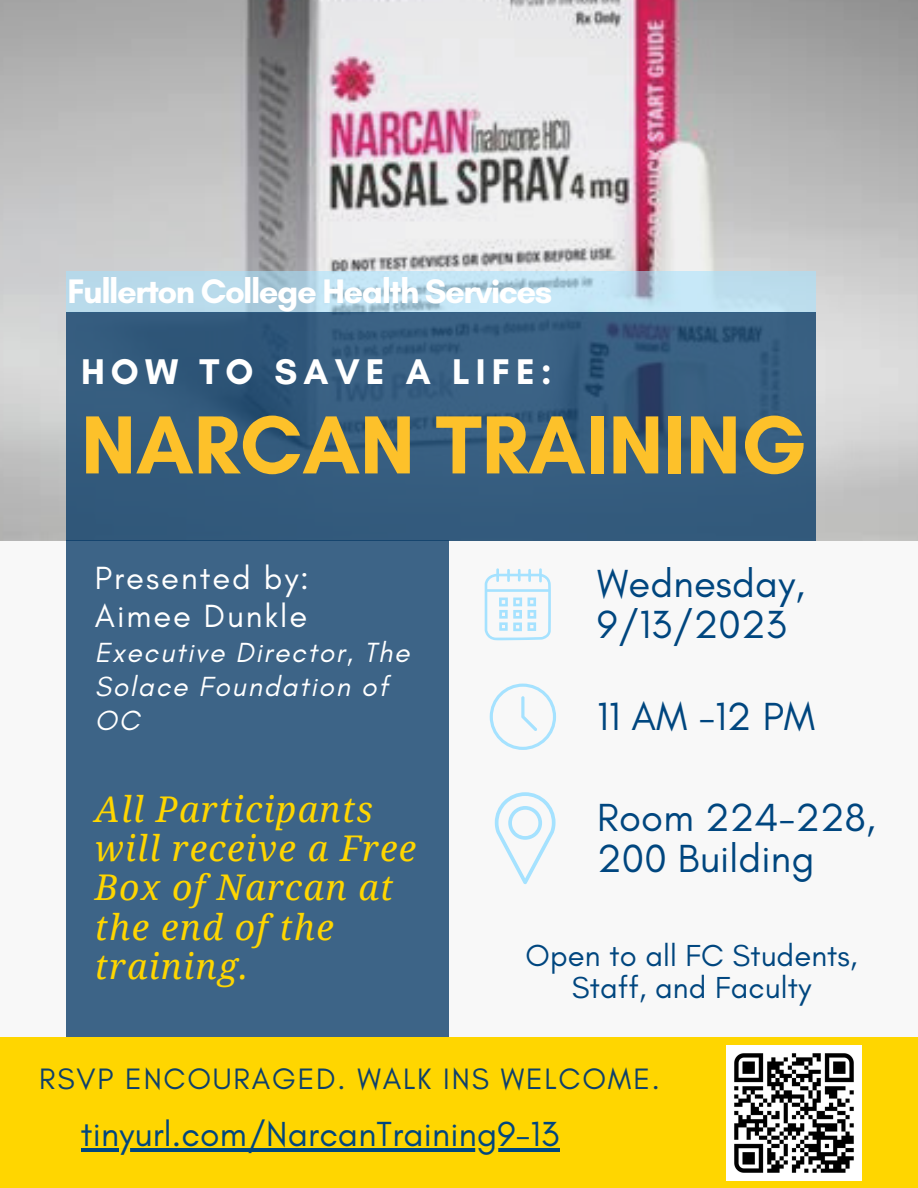
<style>
.page{position:relative;width:918px;height:1188px;background:#f8f8f8}
.page>*{position:absolute;margin:0;border:0;box-sizing:border-box;transform-origin:0 0}
.t1{font:700 83.85px "Glacial Indifference";color:#fdc12a}
.t2{font:39.9px "Glacial Indifference";letter-spacing:.005em;color:#00467f}
.t3{font:700 36.45px "Glacial Indifference";letter-spacing:.165em;color:#fff}
.t4{font:italic 35.4px/39.3px "Noto Serif";letter-spacing:.035em;color:#ffd600}
.t5{font:35.4px "Glacial Indifference";letter-spacing:.005em;color:#00467f}
.t6{font:700 34.65px "Glacial Indifference";letter-spacing:-.045em;color:#fff}
.t7{font:32.7px/38.2px "Glacial Indifference";letter-spacing:.06em;color:#fff}
.t8{font:30.9px/31.5px "Glacial Indifference";letter-spacing:.005em;color:#00467f;text-align:center}
.t9{font:30px "Glacial Indifference";letter-spacing:.06em;color:#0f406b}
.t10{font:italic 28.2px/33.8px "Glacial Indifference";letter-spacing:.06em;color:#fff}
</style>
<div class="page">
<img style="left:0;top:0;width:918px;height:541px">
<svg style="left:66px;top:271px;width:749px;height:42px;background:#b5d6e7"></svg>
<div style="left:66px;top:313px;width:750px;height:228px;background:#345b7e"></div>
<div style="left:66px;top:541px;width:383px;height:617px;background:#3d6487"></div>
<div style="left:0;top:1038px;width:918px;height:150px;background:#ffd600"></div>
<svg style="left:485px;top:568px;width:66px;height:72px"></svg>
<svg style="left:490px;top:684px;width:66px;height:66px"></svg>
<svg style="left:495px;top:792px;width:61px;height:92px"></svg>
<img style="left:726px;top:1045px;width:135px;height:135px">
<hr style="left:81px;top:1149px;width:479px;height:3px;background:#00467f">
<p class="t6" style="left:68px;top:270px;width:486px">Fullerton College Health Services</p>
<p class="t3" style="left:81px;top:349px;width:472px">HOW TO SAVE A LIFE:</p>
<p class="t1" style="left:81px;top:394px;width:727px">NARCAN TRAINING</p>
<p class="t7" style="left:95px;top:558px;width:216px">Presented by:<br>Aimee Dunkle</p>
<p class="t10" style="left:95px;top:635px;width:316px">Executive Director, The<br>Solace Foundation of<br>OC</p>
<p class="t4" style="left:95px;top:788px;width:323px">All Participants will receive a Free<br>Box of Narcan at the end of the training.</p>
<p class="t2" style="left:597px;top:559px;width:209px">Wednesday,</p>
<p class="t2" style="left:597px;top:600px;width:191px">9/13/2023</p>
<p class="t2" style="left:597px;top:692px;width:220px">11 AM -12 PM</p>
<p class="t2" style="left:597px;top:794px;width:280px">Room 224-228,</p>
<p class="t2" style="left:597px;top:834px;width:219px">200 Building</p>
<p class="t8" style="left:526px;top:940px;width:333px">Open to all FC Students,<br>Staff, and Faculty</p>
<p class="t9" style="left:39px;top:1061px;width:622px">RSVP ENCOURAGED. WALK INS WELCOME.</p>
<p class="t5" style="left:81px;top:1113px;width:480px">tinyurl.com/NarcanTraining9-13</p>
</div>
